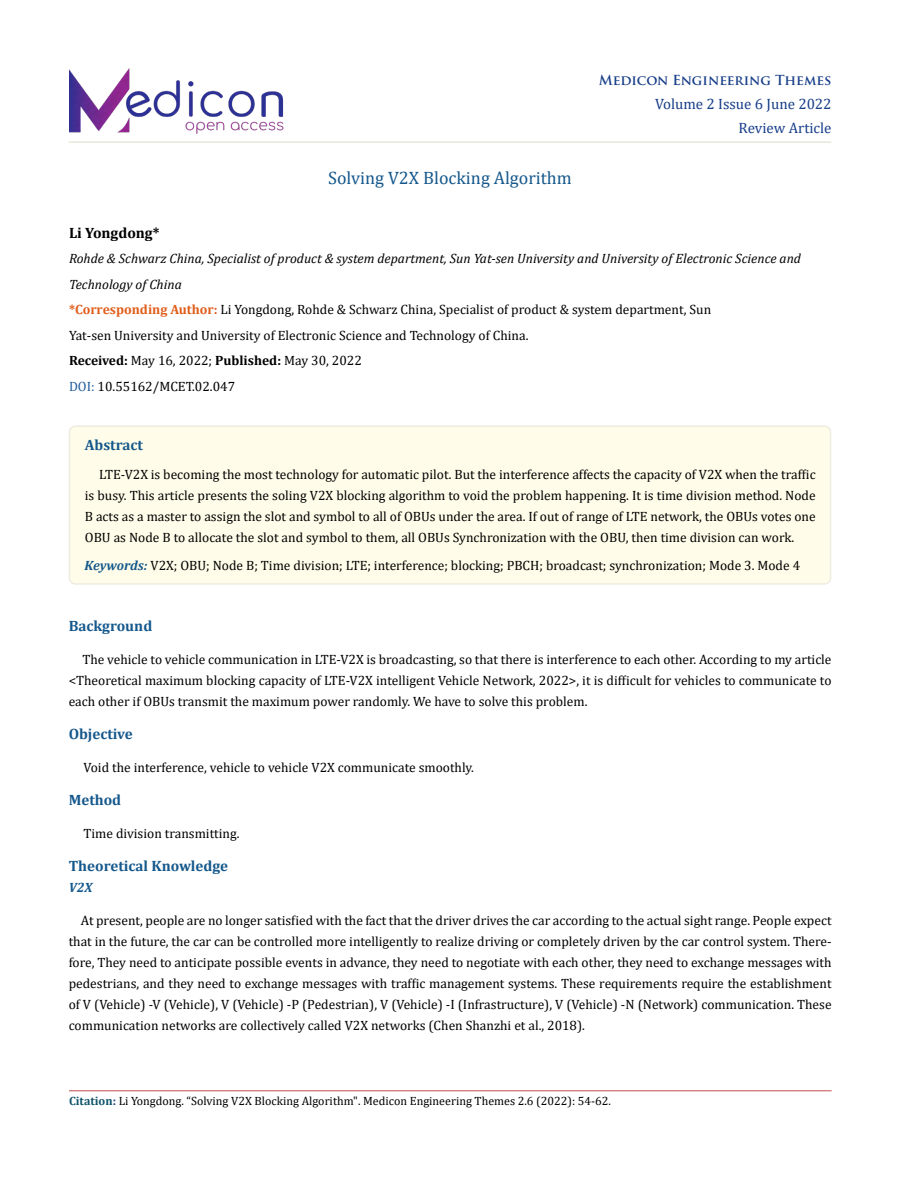
<style>
.page{position:relative;width:900px;height:1188px;background:#fff}
.page>*{position:absolute;margin:0;border:0;box-sizing:border-box;transform-origin:0 0}
.t1{font:18px "Cambria";color:#15588c}
.t2{font:700 15px "Cambria";color:#15588c}
.t3{font:15px/24px "Cambria";color:#173e88;text-align:right}
.t4{font:700 15px "Cambria";color:#000}
.t5{font:13.5px/21px "Cambria";color:#000;text-align:justify}
.t6{font:700 13.5px "Trajan Pro";color:#173e88}
.t7{font:italic 700 13.5px "Cambria";color:#15588c}
.t8{font:12px "Cambria";color:#000}
.s1{font-style:italic}
.s2{font-weight:700;color:#e05d1a}
.s3{font-weight:700}
.s4{color:#215e9e}
.s5{font-weight:700;font-style:italic;color:#15588c}
.s6{font-weight:700;color:#0e536a}
.s7{font-weight:700;color:#173e88}
</style>
<div class="page">
<img style="left:69px;top:68px;width:218px;height:74px">
<hr style="left:69px;top:1091px;width:763px;height:1px;background:#c0504d">
<hr style="left:69px;top:142px;width:762px;height:1px;background:#e0dfcd">
<div style="left:69px;top:426px;width:762px;height:158px;background:#fffde9;border-radius:6px"></div>
<div style="left:69px;top:425px;width:762px;height:160px;border:2px solid #eeece1;border-radius:6px"></div>
<h1 class="t1" style="left:328px;top:167px;width:245px">Solving V2X Blocking Algorithm</h1>
<p class="t6" style="left:599px;top:72px;width:234px">Medicon Engineering Themes</p>
<p class="t3" style="left:655px;top:92px;width:178px">Volume 2 Issue 6 June 2022<br>Review Article</p>
<p class="t4" style="left:69px;top:222px;width:92px">Li Yongdong*</p>
<p class="t5" style="left:69px;top:246px;width:734px;line-height:25.5px;text-align:left"><span class="s1">Rohde &amp; Schwarz China, Specialist of product &amp; system department, Sun Yat-sen University and University of Electronic Science and Technology of China<br></span><span class="s2">*Corresponding Author:</span> Li Yongdong, Rohde &amp; Schwarz China, Specialist of product &amp; system department, Sun<br>Yat-sen University and University of Electronic Science and Technology of China.<br><span class="s3">Received:</span> May 16, 2022; <span class="s3">Published:</span> May 30, 2022<br><span class="s4">DOI:</span> 10.55162/MCET.02.047</p>
<p class="t2" style="left:85px;top:434px;width:60px">Abstract</p>
<p class="t5" style="left:85px;top:463px;width:732px;text-indent:14px">LTE-V2X is becoming the most technology for automatic pilot. But the interference affects the capacity of V2X when the traffic is busy. This article presents the soling V2X blocking algorithm to void the problem happening. It is time division method. Node B acts as a master to assign the slot and symbol to all of OBUs under the area. If out of range of LTE network, the OBUs votes one OBU as Node B to allocate the slot and symbol to them, all OBUs Synchronization with the OBU, then time division can work.</p>
<p class="t5" style="left:85px;top:555px;width:717px"><span class="s5">Keywords:</span> V2X; OBU; Node B; Time division; LTE; interference; blocking; PBCH; broadcast; synchronization; Mode 3. Mode 4</p>
<p class="t2" style="left:69px;top:616px;width:85px">Background</p>
<p class="t5" style="left:69px;top:649px;width:764px;text-indent:14px">The vehicle to vehicle communication in LTE-V2X is broadcasting, so that there is interference to each other. According to my article &lt;Theoretical maximum blocking capacity of LTE-V2X intelligent Vehicle Network, 2022&gt;, it is difficult for vehicles to communicate to each other if OBUs transmit the maximum power randomly. We have to solve this problem.</p>
<p class="t2" style="left:69px;top:724px;width:66px">Objective</p>
<p class="t5" style="left:84px;top:757px;width:392px">Void the interference, vehicle to vehicle V2X communicate smoothly.</p>
<p class="t2" style="left:69px;top:790px;width:54px">Method</p>
<p class="t5" style="left:84px;top:823px;width:157px">Time division transmitting.</p>
<p class="t2" style="left:69px;top:856px;width:161px">Theoretical Knowledge</p>
<p class="t7" style="left:69px;top:878px;width:25px">V2X</p>
<p class="t5" style="left:69px;top:910px;width:764px;text-indent:12px">At present, people are no longer satisfied with the fact that the driver drives the car according to the actual sight range. People expect that in the future, the car can be controlled more intelligently to realize driving or completely driven by the car control system. There&shy;fore, They need to anticipate possible events in advance, they need to negotiate with each other, they need to exchange messages with pedestrians, and they need to exchange messages with traffic management systems. These requirements require the establishment of V (Vehicle) -V (Vehicle), V (Vehicle) -P (Pedestrian), V (Vehicle) -I (Infrastructure), V (Vehicle) -N (Network) communication. These communication networks are collectively called V2X networks (Chen Shanzhi et al., 2018).</p>
<p class="t8" style="left:69px;top:1094px;width:543px"><span class="s6">Citation</span><span class="s7">:</span> Li Yongdong. “Solving V2X Blocking Algorithm". Medicon Engineering Themes 2.6 (2022): 54-62.</p>
</div>
